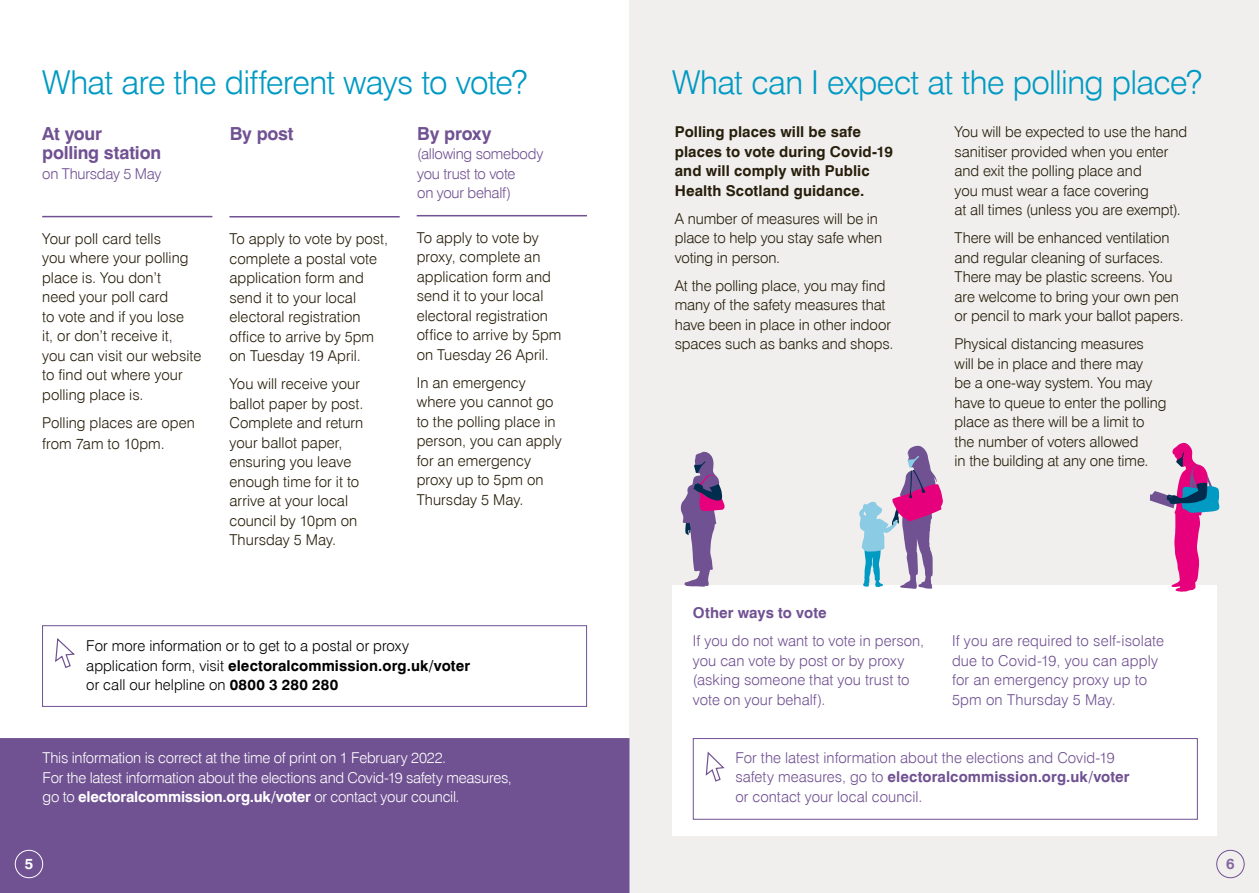
<style>
.page{position:relative;width:1259px;height:893px;background:#fff}
.page>*{position:absolute;margin:0;border:0;box-sizing:border-box;transform-origin:0 0}
.t1{font:300 33px "Swiss 721 BT";letter-spacing:-.02em;color:#009ac3}
.t2{font:700 18px/19.5px "Swiss 721 BT";letter-spacing:-.01em;color:#705192}
.t3{font:300 15px/19.5px "Swiss 721 BT";color:#271f0b}
.t4{font:300 15px/19.5px "Swiss 721 BT";letter-spacing:.005em;color:#705192}
.t5{font:300 15px/19.5px "Swiss 721 BT";letter-spacing:-.02em;color:#fff}
.t6{font:300 15px/19.5px "Swiss 721 BT";letter-spacing:.005em;color:#000}
.t7{font:700 15px/19.5px "Swiss 721 BT";letter-spacing:.005em;color:#271f0b}
.t8{font:300 15px/19.5px "Swiss 721 BT";letter-spacing:-.015em;color:#705192}
.t9{font:700 15px "Swiss 721 BT";color:#705192}
.t10{font:700 15px "Swiss 721 BT";color:#fff}
.t11{font:700 15px "Swiss 721 BT";color:#8468a1}
.s1{font-weight:700}
</style>
<div class="page">
<div style="left:629px;top:0;width:630px;height:893px;background:#f1efee"></div>
<div style="left:672px;top:585px;width:544px;height:251px;background:#fff"></div>
<div style="left:0;top:738px;width:629px;height:155px;background:#705192"></div>
<svg style="left:705px;top:751px;width:20px;height:31px"></svg>
<hr style="left:42px;top:216px;width:170px;height:1px;background:#705192">
<hr style="left:229px;top:216px;width:171px;height:1px;background:#705192">
<hr style="left:417px;top:215px;width:170px;height:1px;background:#705192">
<div style="left:42px;top:625px;width:545px;height:82px;border:1px solid #705192"></div>
<svg style="left:55px;top:638px;width:20px;height:30px"></svg>
<div style="left:693px;top:738px;width:504px;height:82px;border:1px solid #705192"></div>
<svg style="left:680px;top:451px;width:45px;height:136px"></svg>
<svg style="left:859px;top:445px;width:84px;height:144px"></svg>
<svg style="left:1149px;top:442px;width:70px;height:150px"></svg>
<div style="left:15px;top:850px;width:28px;height:28px;border:1px solid #fff;border-radius:50%"></div>
<div style="left:1216px;top:850px;width:28px;height:28px;border:1px solid #705192;border-radius:50%"></div>
<h1 class="t1" style="left:42px;top:62px;width:487px">What are the different ways to vote?</h1>
<p class="t2" style="left:42px;top:123px;width:120px">At your polling station</p>
<p class="t8" style="left:42px;top:163px;width:121px">on Thursday 5 May</p>
<p class="t3" style="left:42px;top:229px;width:161px">Your poll card tells<br>you where your polling place is. You don’t<br>need your poll card<br>to vote and if you lose<br>it, or don’t receive it,<br>you can visit our website to find out where your polling place is.</p>
<p class="t3" style="left:42px;top:412px;width:154px;line-height:21.6px">Polling places are open from 7am to 10pm.</p>
<p class="t2" style="left:230px;top:123px;width:66px">By post</p>
<p class="t2" style="left:417px;top:123px;width:76px">By proxy</p>
<p class="t8" style="left:417px;top:144px;width:128px">(allowing somebody you trust to vote<br>on your behalf)</p>
<p class="t3" style="left:229px;top:229px;width:160px">To apply to vote by post, complete a postal vote application form and send it to your local electoral registration office to arrive by 5pm on Tuesday 19 April.</p>
<p class="t3" style="left:229px;top:374px;width:136px">You will receive your ballot paper by post.<br>Complete and return your ballot paper, ensuring you leave enough time for it to arrive at your local council by 10pm on<br>Thursday 5 May.</p>
<p class="t3" style="left:417px;top:228px;width:146px">To apply to vote by proxy, complete an application form and send it to your local electoral registration office to arrive by 5pm on Tuesday 26 April.</p>
<p class="t3" style="left:417px;top:373px;width:147px">In an emergency where you cannot go to the polling place in person, you can apply for an emergency proxy up to 5pm on<br>Thursday 5 May.</p>
<p class="t6" style="left:86px;top:636px;width:385px">For more information or to get to a postal or proxy application form, visit <span class="s1">electoralcommission.org.uk/voter </span>or call our helpline on <span class="s1">0800 3 280 280</span></p>
<p class="t5" style="left:43px;top:748px;width:471px">This information is correct at the time of print on 1 February 2022.<br>For the latest information about the elections and Covid-19 safety measures, go to <span class="s1">electoralcommission.org.uk/voter</span> or contact your council.</p>
<h1 class="t1" style="left:672px;top:62px;width:532px">What can I expect at the polling place?</h1>
<p class="t7" style="left:675px;top:122px;width:220px">Polling places will be safe places to vote during Covid-19 and will comply with Public<br>Health Scotland guidance.</p>
<p class="t3" style="left:675px;top:209px;width:209px">A number of measures will be in place to help you stay safe when voting in person.</p>
<p class="t3" style="left:675px;top:276px;width:220px">At the polling place, you may find many of the safety measures that have been in place in other indoor spaces such as banks and shops.</p>
<p class="t3" style="left:954px;top:122px;width:234px">You will be expected to use the hand sanitiser provided when you enter and exit the polling place and<br>you must wear a face covering<br>at all times (unless you are exempt).</p>
<p class="t3" style="left:954px;top:228px;width:230px">There will be enhanced ventilation and regular cleaning of surfaces.<br>There may be plastic screens. You are welcome to bring your own pen or pencil to mark your ballot papers.</p>
<p class="t3" style="left:954px;top:334px;width:213px">Physical distancing measures will be in place and there may<br>be a one-way system. You may have to queue to enter the polling place as there will be a limit to the number of voters allowed<br>in the building at any one time.</p>
<p class="t9" style="left:693px;top:604px;width:135px">Other ways to vote</p>
<p class="t4" style="left:693px;top:631px;width:233px">If you do not want to vote in person, you can vote by post or by proxy (asking someone that you trust to vote on your behalf).</p>
<p class="t4" style="left:952px;top:631px;width:214px">If you are required to self-isolate due to Covid-19, you can apply for an emergency proxy up to<br>5pm on Thursday 5 May.</p>
<p class="t4" style="left:735px;top:748px;width:396px">For the latest information about the elections and Covid-19 safety measures, go to <span class="s1">electoralcommission.org.uk/voter </span>or contact your local council.</p>
<p class="t10" style="left:25px;top:854px;width:10px">5</p>
<p class="t11" style="left:1226px;top:854px;width:10px">6</p>
</div>
